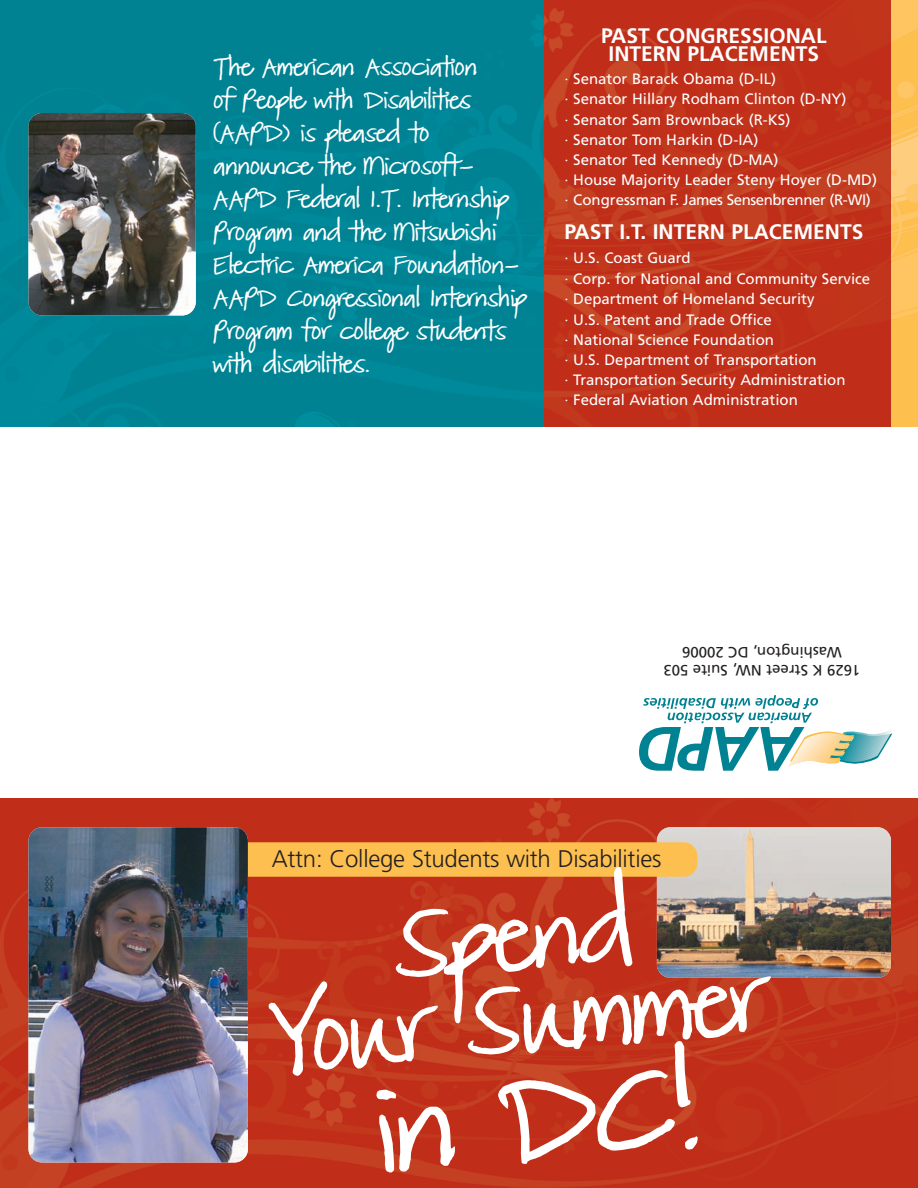
<style>
.page{position:relative;width:918px;height:1188px;background:#fff}
.page>*{position:absolute;margin:0;border:0;box-sizing:border-box;transform-origin:0 0}
.t1{font:97.2px "FG Matilda";color:#fff}
.t2{font:76.35px "FG Matilda";color:#fff}
.t3{font:300 24px "Frutiger";letter-spacing:-.01em;color:#231f20}
.t4{font:700 21px/18px "Frutiger";color:#fff;text-align:center}
.t5{font:19.5px/33px "FG Matilda";letter-spacing:-.01em;color:#fff}
.t6{font:15px/20.4px "Frutiger";color:#fff}
.t7{font:15px/18px "Frutiger";color:#231f20;text-align:center}
</style>
<div class="page">
<div style="left:0;top:0;width:545px;height:427px;background:#008292"></div>
<img style="left:0;top:798px;width:918px;height:390px">
<img style="left:891px;top:0;width:27px;height:427px">
<svg style="left:639px;top:695px;width:254px;height:76px"></svg>
<img style="left:657px;top:827px;width:234px;height:151px">
<div style="left:49px;top:842px;width:648px;height:35px;background:#fdbf4f;border-radius:14px"></div>
<img style="left:28px;top:827px;width:220px;height:335px">
<div style="left:545px;top:0;width:346px;height:427px;background:#c02d19"></div>
<img style="left:28px;top:113px;width:168px;height:202px">
<p class="t5" style="left:214px;top:51px;width:315px">The American Association<br>of People with Disabilities (AAPD) is pleased to announce the Microsoft-<br>AAPD Federal I.T. Internship<br>Program and the Mitsubishi<br>Electric America Foundation-<br>AAPD Congressional Internship<br>Program for college students with disabilities.</p>
<h3 class="t4" style="left:601px;top:28px;width:227px">PAST CONGRESSIONAL<br>INTERN PLACEMENTS</h3>
<p class="t6" style="left:564px;top:70px;width:314px">· Senator Barack Obama (D-IL)<br>· Senator Hillary Rodham Clinton (D-NY)<br>· Senator Sam Brownback (R-KS)<br>· Senator Tom Harkin (D-IA)<br>· Senator Ted Kennedy (D-MA)<br>· House Majority Leader Steny Hoyer (D-MD) · Congressman F. James Sensenbrenner (R-WI)</p>
<h3 class="t4" style="left:564px;top:224px;width:300px">PAST I.T. INTERN PLACEMENTS</h3>
<p class="t6" style="left:564px;top:249px;width:307px">· U.S. Coast Guard<br>· Corp. for National and Community Service · Department of Homeland Security<br>· U.S. Patent and Trade Office<br>· National Science Foundation<br>· U.S. Department of Transportation<br>· Transportation Security Administration<br>· Federal Aviation Administration</p>
<p class="t7" style="left:861px;top:678px;width:199px;rotate:-180deg">1629 K Street NW, Suite 503<br>Washington, DC 20006</p>
<h3 class="t3" style="left:272px;top:849px;width:391px">Attn: College Students with Disabilities</h3>
<h2 class="t2" style="left:390px;top:908px;width:242px;rotate:-5deg">Spend</h2>
<h1 class="t1" style="left:371px;top:1081px;width:326px;rotate:-5deg">in DC!</h1>
<h2 class="t2" style="left:268px;top:1002px;width:495px;rotate:-5deg">Your Summer</h2>
</div>
